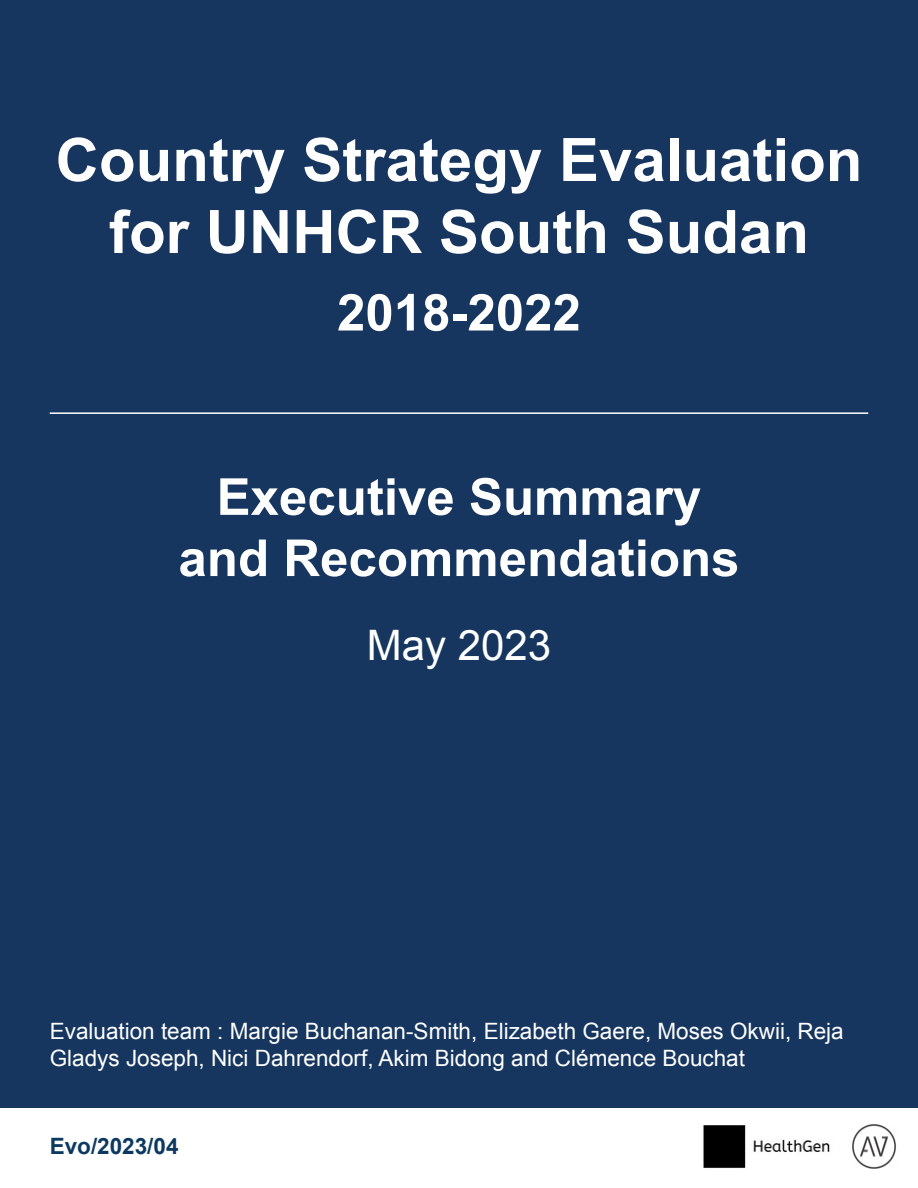
<style>
.page{position:relative;width:918px;height:1188px;background:#16365f}
.page>*{position:absolute;margin:0;border:0;box-sizing:border-box;transform-origin:0 0}
.t1{font:700 60px/72px "Arial";color:#fff;text-align:center}
.t2{font:700 51px/61.2px "Arial";color:#fff;text-align:center}
.t3{font:42px "Arial";color:#fff}
.t4{font:22.5px/27px "Arial";color:#fff}
.t5{font:700 22.5px "Arial";color:#0d3961}
</style>
<div class="page">
<div style="left:0;top:1108px;width:918px;height:80px;background:#fff"></div>
<hr style="left:50px;top:412px;width:818px;height:2px;background:#fff">
<img style="left:852px;top:1124px;width:44px;height:45px">
<img style="left:702px;top:1125px;width:128px;height:43px">
<p class="t1" style="left:56px;top:126px;width:808px">Country Strategy Evaluation for UNHCR South Sudan</p>
<p class="t2" style="left:337px;top:284px;width:245px">2018-2022</p>
<p class="t2" style="left:178px;top:468px;width:563px">Executive Summary and Recommendations</p>
<p class="t3" style="left:367px;top:618px;width:186px">May 2023</p>
<p class="t4" style="left:50px;top:1018px;width:796px">Evaluation team : Margie Buchanan-Smith, Elizabeth Gaere, Moses Okwii, Reja<br>Gladys Joseph, Nici Dahrendorf, Akim Bidong and Clémence Bouchat</p>
<p class="t5" style="left:50px;top:1132px;width:130px">Evo/2023/04</p>
</div>
